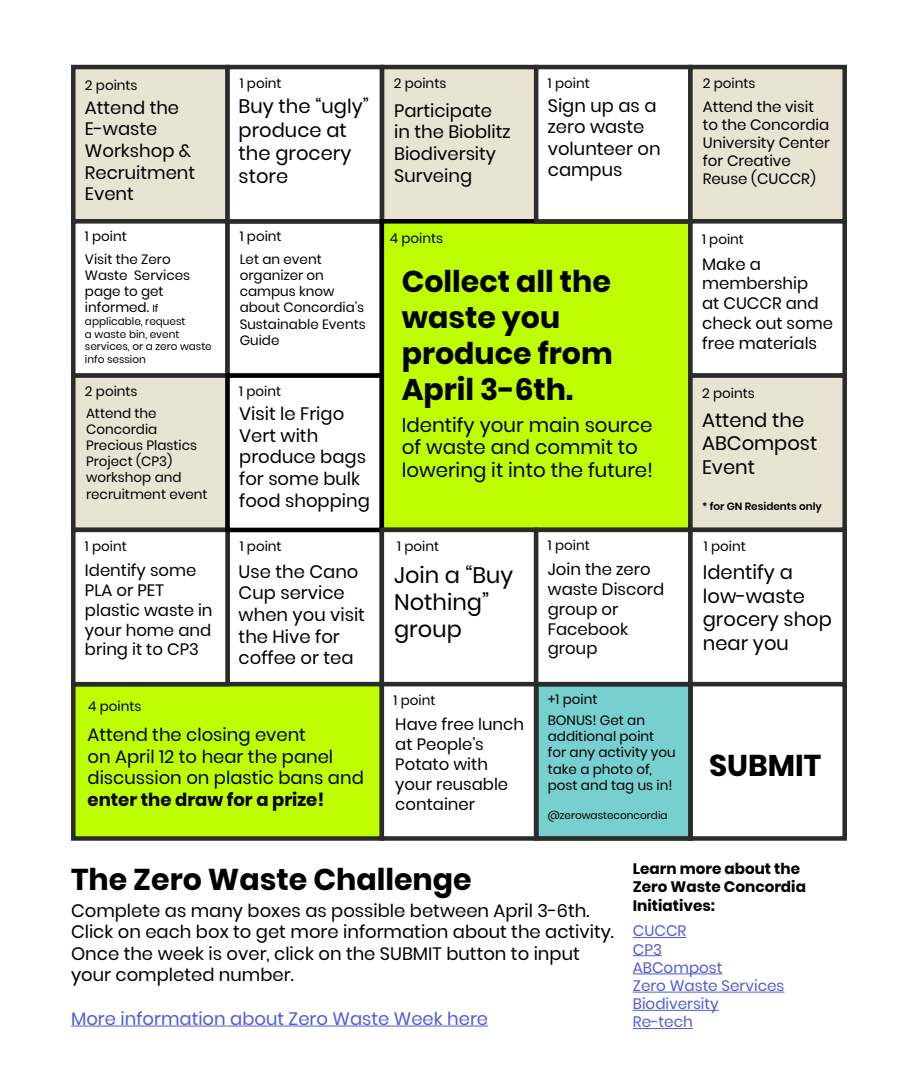
<style>
.page{position:relative;width:918px;height:1080px;background:#fff}
.page>*{position:absolute;margin:0;border:0;box-sizing:border-box;transform-origin:0 0}
.t1{font:700 30px/36px "Poppins";color:#000}
.t2{font:22.5px/27px "Poppins";color:#000}
.t3{font:19.8px/22.5px "Poppins";color:#000}
.t4{font:19.5px/23.4px "Poppins";color:#000}
.t5{font:18px/21.6px "Poppins";color:#000}
.t6{font:18px "Poppins";color:#4f5cd6}
.t7{font:700 18px "Poppins";color:#000}
.t8{font:16.5px/19.8px "Poppins";color:#000}
.t9{font:15.15px/18.1px "Poppins";color:#4f5cd6}
.t10{font:700 15.15px/18.1px "Poppins";color:#000}
.t11{font:15px/18px "Poppins";color:#000}
.t12{font:13.5px/16.2px "Poppins";color:#000}
.t13{font:10.5px/12.6px "Poppins";color:#000}
.t14{font:600 10.5px "Poppins";color:#000}
.s1{font-size:10.5px}
</style>
<div class="page">
<div style="left:71px;top:65px;width:159px;height:159px;background:#e9e3d2;border:4px solid #2b2b2b"></div>
<div style="left:71px;top:219px;width:159px;height:159px;background:#fff;border:4px solid #2b2b2b"></div>
<div style="left:71px;top:373px;width:159px;height:159px;background:#e9e3d2;border:4px solid #2b2b2b"></div>
<div style="left:71px;top:682px;width:313px;height:159px;background:#bdff00;border:4px solid #2b2b2b"></div>
<div style="left:225px;top:219px;width:159px;height:159px;background:#fff;border:4px solid #2b2b2b"></div>
<div style="left:380px;top:65px;width:159px;height:159px;background:#e9e3d2;border:4px solid #2b2b2b"></div>
<div style="left:71px;top:528px;width:159px;height:158px;background:#fff;border:4px solid #2b2b2b"></div>
<div style="left:225px;top:65px;width:159px;height:159px;background:#fff;border:4px solid #2b2b2b"></div>
<div style="left:225px;top:373px;width:159px;height:159px;border:4px solid #000"></div>
<div style="left:382px;top:221px;width:308px;height:309px;background:#bdff00"></div>
<div style="left:380px;top:219px;width:313px;height:313px;border:4px solid #000"></div>
<div style="left:380px;top:528px;width:158px;height:158px;background:#fff;border:4px solid #2b2b2b"></div>
<div style="left:534px;top:65px;width:159px;height:159px;background:#fff;border:4px solid #2b2b2b"></div>
<div style="left:534px;top:528px;width:159px;height:158px;background:#fff;border:4px solid #2b2b2b"></div>
<div style="left:688px;top:65px;width:159px;height:159px;background:#e9e3d2;border:4px solid #2b2b2b"></div>
<div style="left:688px;top:219px;width:159px;height:159px;background:#fff;border:4px solid #2b2b2b"></div>
<div style="left:688px;top:373px;width:159px;height:159px;background:#e9e3d2;border:4px solid #2b2b2b"></div>
<div style="left:688px;top:528px;width:159px;height:158px;background:#fff;border:4px solid #2b2b2b"></div>
<div style="left:380px;top:682px;width:158px;height:159px;background:#fff;border:4px solid #2b2b2b"></div>
<div style="left:688px;top:682px;width:159px;height:159px;background:#fff;border:4px solid #2b2b2b"></div>
<div style="left:534px;top:682px;width:159px;height:159px;background:#78cfcf"></div>
<div style="left:534px;top:682px;width:159px;height:159px;border:4px solid #2b2b2b"></div>
<hr style="left:71px;top:1026px;width:417px;height:1px;background:#4f5cd6">
<hr style="left:633px;top:937px;width:53px;height:1px;background:#4f5cd6">
<svg style="left:633px;top:955px;width:29px;height:1px"></svg>
<hr style="left:633px;top:974px;width:90px;height:1px;background:#4f5cd6">
<hr style="left:633px;top:992px;width:151px;height:1px;background:#4f5cd6">
<hr style="left:633px;top:1010px;width:86px;height:1px;background:#4f5cd6">
<hr style="left:633px;top:1028px;width:60px;height:1px;background:#4f5cd6">
<p class="t12" style="left:85px;top:77px;width:54px">2 points</p>
<p class="t12" style="left:240px;top:75px;width:43px">1 point</p>
<p class="t12" style="left:548px;top:75px;width:43px">1 point</p>
<p class="t12" style="left:394px;top:75px;width:54px">2 points</p>
<p class="t12" style="left:703px;top:75px;width:54px">2 points</p>
<p class="t5" style="left:85px;top:97px;width:112px">Attend the<br>E-waste<br>Workshop &amp;<br>Recruitment<br>Event</p>
<p class="t4" style="left:239px;top:95px;width:132px">Buy the “ugly” produce at the grocery store</p>
<p class="t5" style="left:394px;top:100px;width:118px">Participate in the Bioblitz<br>Biodiversity<br>Surveing</p>
<p class="t5" style="left:548px;top:95px;width:114px">Sign up as a zero waste volunteer on campus</p>
<p class="t11" style="left:703px;top:98px;width:129px">Attend the visit to the Concordia<br>University Center for Creative<br>Reuse (CUCCR)</p>
<p class="t12" style="left:85px;top:229px;width:43px">1 point</p>
<p class="t12" style="left:240px;top:229px;width:43px">1 point</p>
<p class="t12" style="left:390px;top:231px;width:55px">4 points</p>
<p class="t12" style="left:702px;top:231px;width:43px">1 point</p>
<p class="t12" style="left:85px;top:251px;width:107px">Visit the Zero<br>Waste Services page to get informed. <span class="s1">If</span></p>
<p class="t13" style="left:85px;top:315px;width:128px">applicable, request<br>a waste bin, event services, or a zero waste info session</p>
<p class="t12" style="left:240px;top:251px;width:128px">Let an event organizer on campus know about Concordia’s<br>Sustainable Events<br>Guide</p>
<p class="t8" style="left:702px;top:254px;width:132px">Make a membership<br>at CUCCR and check out some free materials</p>
<h1 class="t1" style="left:402px;top:264px;width:213px">Collect all the waste you produce from<br>April 3-6th.</h1>
<p class="t3" style="left:402px;top:414px;width:253px">Identify your main source of waste and commit to lowering it into the future!</p>
<p class="t12" style="left:85px;top:383px;width:54px">2 points</p>
<p class="t12" style="left:702px;top:385px;width:54px">2 points</p>
<p class="t12" style="left:239px;top:383px;width:43px">1 point</p>
<p class="t5" style="left:239px;top:403px;width:132px">Visit le Frigo<br>Vert with produce bags for some bulk food shopping</p>
<p class="t12" style="left:86px;top:405px;width:123px">Attend the<br>Concordia<br>Precious Plastics<br>Project (CP3) workshop and recruitment event</p>
<p class="t4" style="left:702px;top:409px;width:117px">Attend the<br>ABCompost<br>Event</p>
<p class="t14" style="left:702px;top:500px;width:121px">* for GN Residents only</p>
<p class="t12" style="left:85px;top:538px;width:43px">1 point</p>
<p class="t8" style="left:85px;top:561px;width:129px">Identify some<br>PLA or PET plastic waste in your home and bring it to CP3</p>
<p class="t12" style="left:548px;top:537px;width:43px">1 point</p>
<p class="t12" style="left:240px;top:538px;width:43px">1 point</p>
<p class="t12" style="left:704px;top:538px;width:43px">1 point</p>
<p class="t12" style="left:397px;top:538px;width:43px">1 point</p>
<p class="t8" style="left:548px;top:560px;width:118px">Join the zero waste Discord group or<br>Facebook group</p>
<p class="t5" style="left:239px;top:561px;width:128px">Use the Cano<br>Cup service when you visit the Hive for coffee or tea</p>
<p class="t2" style="left:394px;top:561px;width:121px">Join a “Buy<br>Nothing” group</p>
<p class="t4" style="left:703px;top:561px;width:131px">Identify a low-waste grocery shop near you</p>
<p class="t12" style="left:88px;top:698px;width:55px">4 points</p>
<p class="t5" style="left:88px;top:724px;width:278px">Attend the closing event<br>on April 12 to hear the panel discussion on plastic bans and</p>
<p class="t7" style="left:88px;top:789px;width:238px">enter the draw for a prize!</p>
<p class="t12" style="left:394px;top:692px;width:43px">1 point</p>
<p class="t12" style="left:548px;top:691px;width:51px">+1 point</p>
<p class="t8" style="left:395px;top:715px;width:130px">Have free lunch at People’s<br>Potato with your reusable container</p>
<p class="t12" style="left:548px;top:712px;width:130px">BONUS! Get an additional point for any activity you take a photo of, post and tag us in!</p>
<p class="t13" style="left:548px;top:809px;width:121px">@zerowasteconcordia</p>
<h1 class="t1" style="left:709px;top:748px;width:114px">SUBMIT</h1>
<h1 class="t1" style="left:71px;top:861px;width:402px">The Zero Waste Challenge</h1>
<p class="t5" style="left:71px;top:900px;width:545px">Complete as many boxes as possible between April 3-6th.<br>Click on each box to get more information about the activity.<br>Once the week is over, click on the SUBMIT button to input your completed number.</p>
<p class="t6" style="left:71px;top:1008px;width:419px">More information about Zero Waste Week here</p>
<p class="t10" style="left:633px;top:860px;width:175px">Learn more about the<br>Zero Waste Concordia<br>Initiatives:</p>
<p class="t9" style="left:633px;top:922px;width:153px">CUCCR<br>CP3<br>ABCompost<br>Zero Waste Services<br>Biodiversity<br>Re-tech</p>
</div>
